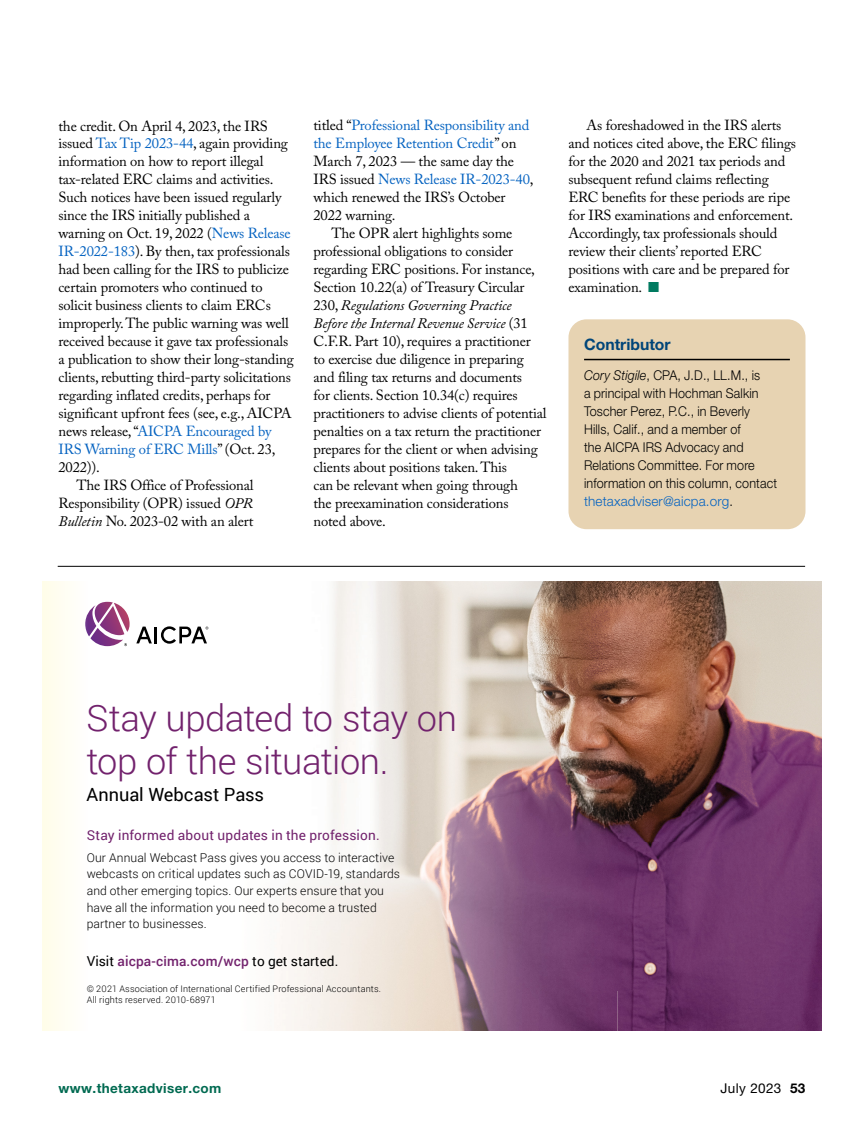
<style>
.page{position:relative;width:864px;height:1134px;background:#fff}
.page>*{position:absolute;margin:0;border:0;box-sizing:border-box;transform-origin:0 0}
.t1{font:300 36.45px/43.7px "Roboto";letter-spacing:-.015em;color:#72226d}
.t2{font:18.15px "Roboto";color:#000}
.t3{font:700 15.75px "Helvetica Neue LT Pro";color:#004579}
.t4{font:14.55px/18px "Adobe Caslon Pro";letter-spacing:-.01em;color:#000}
.t5{font:14.55px "Adobe Caslon Pro";letter-spacing:-.01em;color:#0563c1}
.t6{font:13.65px "Roboto";letter-spacing:.01em;color:#72226d}
.t7{font:13.65px "Roboto";color:#000}
.t8{font:300 13.5px/18px "Helvetica Neue LT Pro";letter-spacing:.01em;color:#000;scale:.93 1}
.t9{font:700 13.5px "Helvetica Neue LT Pro";letter-spacing:.025em;color:#006a51}
.t10{font:13.5px "Helvetica Neue LT Pro";letter-spacing:.025em;color:#000}
.t11{font:300 12.15px/16.6px "Roboto";letter-spacing:.01em;color:#000}
.t12{font:300 9.15px/10.9px "Roboto";letter-spacing:.02em;color:#000}
.s1{color:#0563c1}
.s2{color:#000}
.s3{font-style:italic}
.s4{color:#007a60}
.s5{font-weight:500;color:#72226d}
.s6{font-weight:700}
</style>
<div class="page">
<div style="left:568px;top:319px;width:238px;height:210px;background:#e7d3b2;border-radius:18px"></div>
<hr style="left:584px;top:359px;width:206px;height:1px;background:#000">
<hr style="left:58px;top:566px;width:747px;height:1px;background:#000">
<svg style="left:42px;top:581px;width:780px;height:449px"></svg>
<svg style="left:136px;top:626px;width:72px;height:18px"></svg>
<svg style="left:85px;top:602px;width:45px;height:44px"></svg>
<p class="t4" style="left:58px;top:116px;width:211px">the credit. On April 4, 2023, the IRS</p>
<p class="t4" style="left:58px;top:134px;width:231px">issued <span class="s1">Tax Tip 2023-44</span>, again providing</p>
<p class="t4" style="left:58px;top:152px;width:206px">information on how to report illegal</p>
<p class="t4" style="left:58px;top:170px;width:216px">tax-related ERC claims and activities.</p>
<p class="t4" style="left:58px;top:188px;width:225px">Such notices have been issued regularly</p>
<p class="t4" style="left:58px;top:206px;width:193px">since the IRS initially published a</p>
<p class="t4" style="left:58px;top:224px;width:234px">warning on Oct. 19, 2022 (<span class="s1">News Release</span></p>
<p class="t4" style="left:58px;top:242px;width:233px"><span class="s1">IR-2022-183</span>). By then, tax professionals</p>
<p class="t4" style="left:58px;top:260px;width:232px">had been calling for the IRS to publicize</p>
<p class="t4" style="left:58px;top:278px;width:206px">certain promoters who continued to</p>
<p class="t4" style="left:58px;top:296px;width:214px">solicit business clients to claim ERCs</p>
<p class="t4" style="left:58px;top:314px;width:232px">improperly. The public warning was well</p>
<p class="t4" style="left:58px;top:332px;width:231px">received because it gave tax professionals</p>
<p class="t4" style="left:58px;top:350px;width:237px">a publication to show their long-standing</p>
<p class="t4" style="left:58px;top:368px;width:234px">clients, rebutting third-party solicitations</p>
<p class="t4" style="left:58px;top:386px;width:213px">regarding inflated credits, perhaps for</p>
<p class="t4" style="left:58px;top:404px;width:235px">significant upfront fees (see, e.g., AICPA</p>
<p class="t5" style="left:58px;top:423px;width:214px"><span class="s2">news release, “</span>AICPA Encouraged by</p>
<p class="t5" style="left:58px;top:441px;width:219px">IRS Warning of ERC Mills<span class="s2">” (Oct. 23,</span></p>
<p class="t4" style="left:58px;top:458px;width:43px">2022)).</p>
<p class="t4" style="left:76px;top:476px;width:179px">The IRS Office of Professional</p>
<p class="t4" style="left:58px;top:494px;width:196px">Responsibility (OPR) issued <span class="s3">OPR</span></p>
<p class="t4" style="left:58px;top:512px;width:196px"><span class="s3">Bulletin</span> No. 2023-02 with an alert</p>
<p class="t4" style="left:313px;top:116px;width:222px">titled “<span class="s1">Professional Responsibility and the Employee Retention Credit</span>” on<br>March 7, 2023 — the same day the<br>IRS issued <span class="s1">News Release IR-2023-40</span>, which renewed the IRS’s October<br>2022 warning.</p>
<p class="t4" style="left:313px;top:224px;width:235px;text-indent:18px">The OPR alert highlights some professional obligations to consider regarding ERC positions. For instance, Section 10.22(a) of Treasury Circular 230, <span class="s3">Regulations Governing Practice Before the Internal Revenue Service</span> (31<br>C.F.R. Part 10), requires a practitioner<br>to exercise due diligence in preparing and filing tax returns and documents<br>for clients. Section 10.34(c) requires practitioners to advise clients of potential penalties on a tax return the practitioner prepares for the client or when advising clients about positions taken. This<br>can be relevant when going through<br>the preexamination considerations<br>noted above.</p>
<p class="t4" style="left:568px;top:116px;width:229px;text-indent:18px">As foreshadowed in the IRS alerts and notices cited above, the ERC filings for the 2020 and 2021 tax periods and subsequent refund claims reflecting ERC benefits for these periods are ripe for IRS examinations and enforcement.<br>Accordingly, tax professionals should review their clients’ reported ERC positions with care and be prepared for examination. <span class="s4">■</span></p>
<p class="t3" style="left:584px;top:334px;width:88px">Contributor</p>
<p class="t8" style="left:584px;top:366px;width:209px"><span class="s3">Cory Stigile</span>, CPA, J.D., LL.M., is<br>a principal with Hochman Salkin<br>Toscher Perez, P.C., in Beverly<br>Hills, Calif., and a member of<br>the AICPA IRS Advocacy and<br>Relations Committee. For more information on this column, contact <span class="s1">thetaxadviser@aicpa.org</span>.</p>
<h1 class="t1" style="left:86px;top:695px;width:372px">Stay updated to stay on top of the situation.</h1>
<p class="t2" style="left:86px;top:782px;width:179px">Annual Webcast Pass</p>
<p class="t6" style="left:87px;top:826px;width:295px">Stay informed about updates in the profession.</p>
<p class="t11" style="left:87px;top:849px;width:315px">Our Annual Webcast Pass gives you access to interactive webcasts on critical updates such as COVID-19, standards and other emerging topics. Our experts ensure that you have all the information you need to become a trusted partner to businesses.</p>
<p class="t7" style="left:87px;top:952px;width:253px">Visit <span class="s5">aicpa-cima.com/wcp</span> to get started.</p>
<p class="t12" style="left:87px;top:983px;width:296px">© 2021 Association of International Certified Professional Accountants.<br>All rights reserved. 2010-68971</p>
<p class="t9" style="left:58px;top:1079px;width:164px">www.thetaxadviser.com</p>
<p class="t10" style="left:721px;top:1080px;width:86px">July 2023 <span class="s6">53</span></p>
</div>
